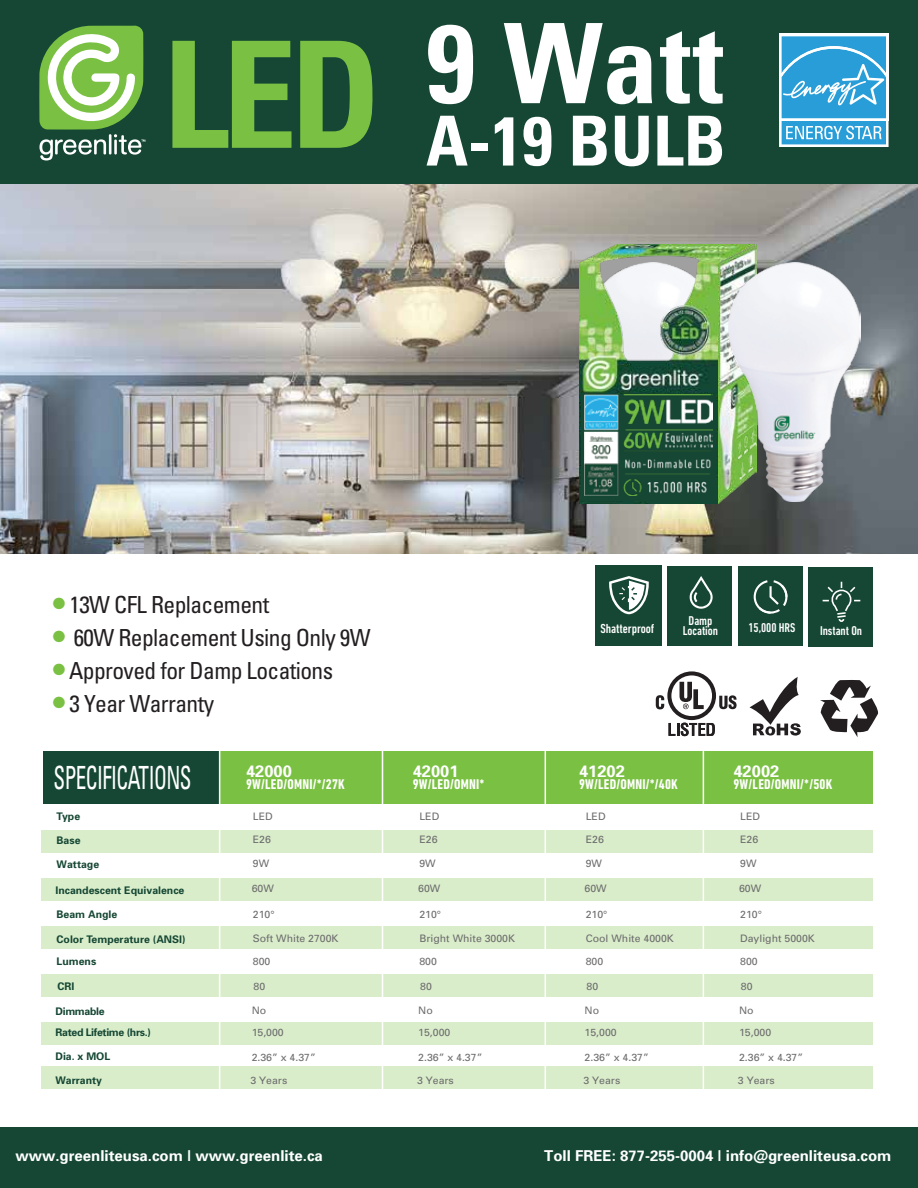
<style>
.page{position:relative;width:918px;height:1188px;background:#fff}
.page>*{position:absolute;margin:0;border:0;box-sizing:border-box;transform-origin:0 0}
.t1{font:700 condensed 111px "Univers";color:#fff}
.t2{font:700 condensed 69px "Univers";color:#fff}
.t3{font:condensed 31.95px "Univers";letter-spacing:-.025em;color:#fff;scale:.66 1}
.t4{font:condensed 23.55px "Univers";letter-spacing:-.025em;color:#231f20}
.t5{font:700 16.5px "Univers";color:#fff}
.t6{font:700 15px "Univers";color:#fff}
.t7{font:700 condensed 14.25px "DIN Next LT Pro";letter-spacing:.015em;color:#fff}
.t8{font:500 condensed 13.35px "DIN Next LT Pro";letter-spacing:-.005em;color:#fff}
.t9{font:500 condensed 13.05px/10.2px "DIN Next LT Pro";letter-spacing:-.005em;color:#fff;text-align:center}
.t10{font:700 10.5px/22.5px "Univers";color:#154734}
.t11{font:700 10.5px "Univers";letter-spacing:-.03em;color:#154734}
.t12{font:10.35px "Univers";color:#6d6c6d}
.s1{font-size:37.65px;color:#7ac143}
</style>
<div class="page">
<img style="left:0;top:185px;width:918px;height:369px">
<div style="left:0;top:0;width:918px;height:184px;background:#154734"></div>
<svg style="left:39px;top:26px;width:107px;height:134px"></svg>
<img style="left:580px;top:263px;width:138px;height:240px">
<div style="left:581px;top:394px;width:135px;height:107px;background:#154734"></div>
<img style="left:718px;top:263px;width:38px;height:241px">
<img style="left:580px;top:244px;width:176px;height:19px">
<img style="left:584px;top:394px;width:128px;height:102px">
<img style="left:729px;top:263px;width:131px;height:239px">
<svg style="left:750px;top:677px;width:51px;height:59px"></svg>
<div style="left:218px;top:752px;width:654px;height:52px;background:#7ac143"></div>
<div style="left:41px;top:830px;width:831px;height:22px;background:#d9edca"></div>
<div style="left:41px;top:926px;width:831px;height:23px;background:#d9edca"></div>
<div style="left:41px;top:1023px;width:831px;height:22px;background:#d9edca"></div>
<div style="left:41px;top:1067px;width:831px;height:22px;background:#d9edca"></div>
<div style="left:41px;top:878px;width:831px;height:22px;background:#d9edca"></div>
<div style="left:41px;top:974px;width:831px;height:22px;background:#d9edca"></div>
<div style="left:43px;top:752px;width:177px;height:52px;background:#154734"></div>
<hr style="left:219px;top:750px;width:1px;height:398px;background:#fff">
<hr style="left:382px;top:750px;width:1px;height:398px;background:#fff">
<hr style="left:545px;top:750px;width:1px;height:398px;background:#fff">
<hr style="left:703px;top:750px;width:1px;height:398px;background:#fff">
<div style="left:668px;top:566px;width:64px;height:80px;background:#154734"></div>
<div style="left:738px;top:566px;width:64px;height:80px;background:#154734"></div>
<div style="left:808px;top:567px;width:65px;height:80px;background:#154734"></div>
<svg style="left:754px;top:580px;width:34px;height:34px"></svg>
<svg style="left:689px;top:576px;width:24px;height:33px"></svg>
<svg style="left:823px;top:582px;width:37px;height:40px"></svg>
<div style="left:0;top:1127px;width:918px;height:61px;background:#154734"></div>
<svg style="left:656px;top:671px;width:81px;height:65px"></svg>
<svg style="left:820px;top:680px;width:58px;height:57px"></svg>
<div style="left:595px;top:565px;width:67px;height:81px;background:#154734"></div>
<svg style="left:609px;top:576px;width:40px;height:38px"></svg>
<div style="left:779px;top:34px;width:110px;height:87px;background:#fff"></div>
<svg style="left:779px;top:36px;width:110px;height:111px;background:#59b3e0"></svg>
<h1 class="t1" style="left:426px;top:-4px;width:299px">9 Watt</h1>
<h2 class="t2" style="left:163px;top:99px;width:564px"><sup>LED</sup> A-19 BULB</h2>
<h3 class="t4" style="left:53px;top:589px;width:218px"><span class="s1">•</span> 13W CFL Replacement</h3>
<h3 class="t4" style="left:53px;top:622px;width:319px"><span class="s1">•</span> 60W Replacement Using Only 9W</h3>
<h3 class="t4" style="left:53px;top:655px;width:282px"><span class="s1">•</span> Approved for Damp Locations</h3>
<h3 class="t4" style="left:53px;top:688px;width:163px"><span class="s1">•</span> 3 Year Warranty</h3>
<p class="t8" style="left:601px;top:621px;width:55px">Shatterproof</p>
<p class="t9" style="left:683px;top:616px;width:37px">Damp<br>Location</p>
<p class="t9" style="left:820px;top:626px;width:44px">Instant On</p>
<p class="t9" style="left:749px;top:622px;width:48px">15,000 HRS</p>
<h3 class="t3" style="left:54px;top:757px;width:211px">SPECIFICATIONS</h3>
<h3 class="t5" style="left:246px;top:760px;width:47px">42000</h3>
<h3 class="t7" style="left:246px;top:776px;width:100px">9W/LED/OMNI/*/27K</h3>
<h3 class="t5" style="left:413px;top:760px;width:47px">42001</h3>
<h3 class="t7" style="left:413px;top:776px;width:73px">9W/LED/OMNI*</h3>
<h3 class="t5" style="left:579px;top:760px;width:47px">41202</h3>
<h3 class="t7" style="left:579px;top:776px;width:100px">9W/LED/OMNI/*/40K</h3>
<h3 class="t5" style="left:733px;top:760px;width:47px">42002</h3>
<h3 class="t7" style="left:733px;top:776px;width:100px">9W/LED/OMNI/*/50K</h3>
<p class="t10" style="left:57px;top:805px;width:25px">Type</p>
<p class="t10" style="left:57px;top:829px;width:25px">Base</p>
<p class="t10" style="left:57px;top:853px;width:44px">Wattage</p>
<p class="t12" style="left:253px;top:810px;width:21px">LED</p>
<p class="t12" style="left:253px;top:833px;width:20px">E26</p>
<p class="t12" style="left:253px;top:857px;width:18px">9W</p>
<p class="t12" style="left:419px;top:810px;width:21px">LED</p>
<p class="t12" style="left:419px;top:833px;width:20px">E26</p>
<p class="t12" style="left:419px;top:857px;width:18px">9W</p>
<p class="t12" style="left:586px;top:810px;width:21px">LED</p>
<p class="t12" style="left:586px;top:833px;width:20px">E26</p>
<p class="t12" style="left:586px;top:857px;width:18px">9W</p>
<p class="t12" style="left:740px;top:810px;width:21px">LED</p>
<p class="t12" style="left:740px;top:833px;width:20px">E26</p>
<p class="t12" style="left:740px;top:857px;width:18px">9W</p>
<p class="t10" style="left:55px;top:878px;width:130px">Incandescent Equivalence</p>
<p class="t12" style="left:252px;top:882px;width:24px">60W</p>
<p class="t12" style="left:418px;top:882px;width:24px">60W</p>
<p class="t12" style="left:585px;top:882px;width:24px">60W</p>
<p class="t12" style="left:739px;top:882px;width:24px">60W</p>
<p class="t10" style="left:57px;top:903px;width:62px">Beam Angle</p>
<p class="t12" style="left:253px;top:907px;width:23px">210°</p>
<p class="t12" style="left:253px;top:955px;width:19px">800</p>
<p class="t12" style="left:253px;top:932px;width:87px">Soft White 2700K</p>
<p class="t10" style="left:57px;top:927px;width:130px">Color Temperature (ANSI)<br>Lumens</p>
<p class="t12" style="left:419px;top:907px;width:23px">210°</p>
<p class="t12" style="left:586px;top:907px;width:23px">210°</p>
<p class="t12" style="left:740px;top:907px;width:23px">210°</p>
<p class="t12" style="left:419px;top:932px;width:97px">Bright White 3000K</p>
<p class="t12" style="left:586px;top:932px;width:90px">Cool White 4000K</p>
<p class="t12" style="left:740px;top:932px;width:76px">Daylight 5000K</p>
<p class="t12" style="left:419px;top:955px;width:19px">800</p>
<p class="t12" style="left:586px;top:955px;width:19px">800</p>
<p class="t12" style="left:740px;top:955px;width:19px">800</p>
<p class="t10" style="left:57px;top:974px;width:18px">CRI</p>
<p class="t12" style="left:254px;top:980px;width:13px">80</p>
<p class="t12" style="left:420px;top:980px;width:13px">80</p>
<p class="t12" style="left:587px;top:980px;width:13px">80</p>
<p class="t12" style="left:741px;top:980px;width:13px">80</p>
<p class="t11" style="left:55px;top:1004px;width:51px">Dimmable</p>
<p class="t12" style="left:252px;top:1004px;width:16px">No</p>
<p class="t12" style="left:418px;top:1004px;width:16px">No</p>
<p class="t12" style="left:585px;top:1004px;width:16px">No</p>
<p class="t12" style="left:739px;top:1004px;width:16px">No</p>
<p class="t11" style="left:55px;top:1026px;width:97px">Rated Lifetime (hrs.)</p>
<p class="t10" style="left:55px;top:1045px;width:56px">Dia. x MOL</p>
<p class="t12" style="left:252px;top:1026px;width:34px">15,000</p>
<p class="t12" style="left:252px;top:1051px;width:66px">2.36” x 4.37”</p>
<p class="t12" style="left:418px;top:1026px;width:34px">15,000</p>
<p class="t12" style="left:418px;top:1051px;width:66px">2.36” x 4.37”</p>
<p class="t12" style="left:585px;top:1026px;width:34px">15,000</p>
<p class="t12" style="left:585px;top:1051px;width:66px">2.36” x 4.37”</p>
<p class="t12" style="left:739px;top:1026px;width:34px">15,000</p>
<p class="t12" style="left:739px;top:1051px;width:66px">2.36” x 4.37”</p>
<p class="t10" style="left:55px;top:1068px;width:48px">Warranty</p>
<p class="t12" style="left:251px;top:1074px;width:38px">3 Years</p>
<p class="t12" style="left:417px;top:1074px;width:38px">3 Years</p>
<p class="t12" style="left:584px;top:1074px;width:38px">3 Years</p>
<p class="t12" style="left:738px;top:1074px;width:38px">3 Years</p>
<h3 class="t6" style="left:15px;top:1146px;width:309px">www.greenliteusa.com | www.greenlite.ca</h3>
<h3 class="t6" style="left:544px;top:1146px;width:349px">Toll FREE: 877-255-0004 | info@greenliteusa.com</h3>
</div>
